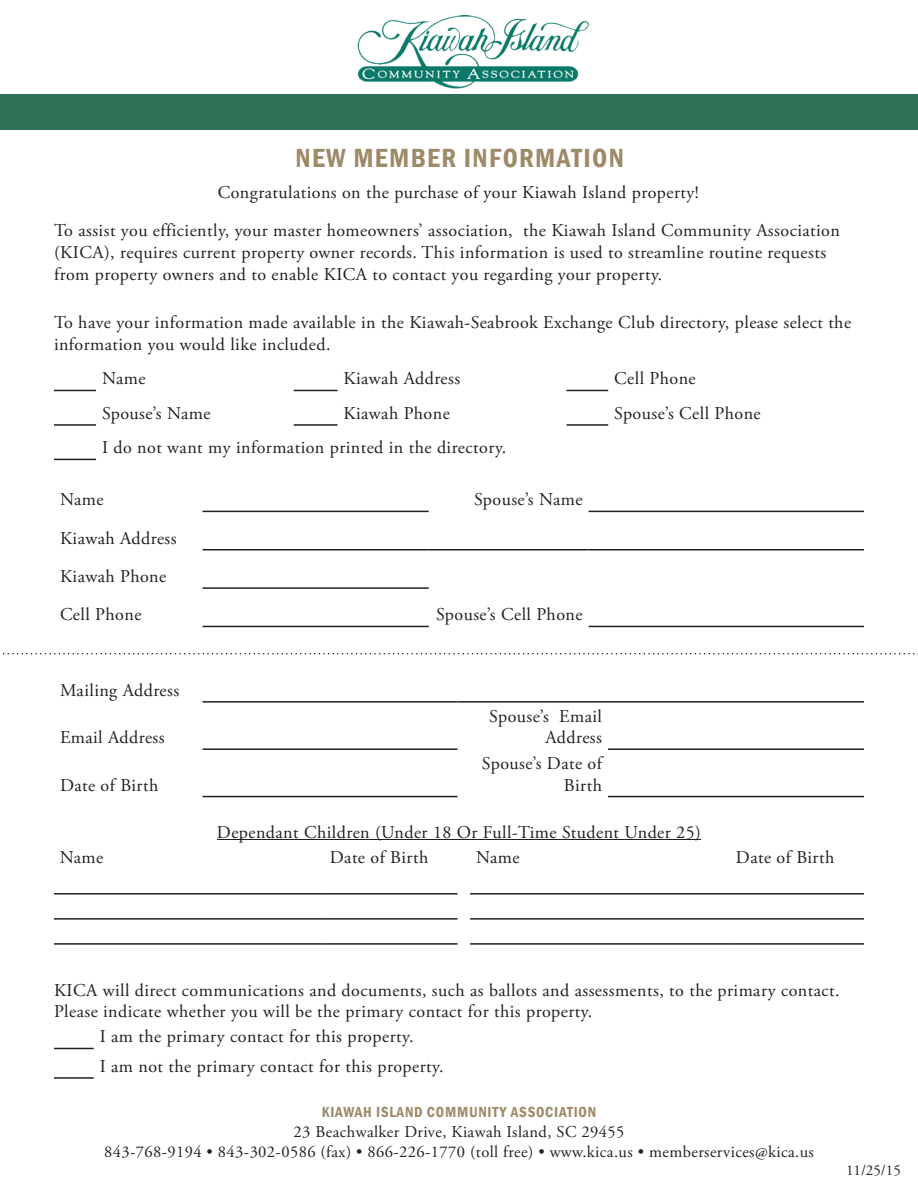
<style>
.page{position:relative;width:918px;height:1188px;background:#fff}
.page>*{position:absolute;margin:0;border:0;box-sizing:border-box;transform-origin:0 0}
.t1{font:600 condensed 27px "Franklin Gothic";letter-spacing:.05em;color:#9e8a69}
.t2{font:18px/21.6px "Adobe Garamond Pro";letter-spacing:.025em;color:#231f20}
.t3{font:16.5px "Adobe Garamond Pro";letter-spacing:.025em;color:#231f20}
.t4{font:600 condensed 15px "Franklin Gothic";letter-spacing:.05em;color:#9e8a69}
.t5{font:15px "Adobe Garamond Pro";color:#231f20}
</style>
<div class="page">
<div style="left:0;top:94px;width:918px;height:36px;background:#2e6f55"></div>
<img style="left:357px;top:15px;width:232px;height:74px">
<hr style="left:202px;top:511px;width:227px;height:1px;background:#231f20">
<hr style="left:589px;top:511px;width:275px;height:1px;background:#231f20">
<hr style="left:202px;top:549px;width:227px;height:1px;background:#231f20">
<hr style="left:202px;top:587px;width:227px;height:2px;background:#231f20">
<hr style="left:202px;top:626px;width:227px;height:1px;background:#231f20">
<hr style="left:589px;top:626px;width:275px;height:1px;background:#231f20">
<hr style="left:429px;top:549px;width:160px;height:1px;background:#231f20">
<hr style="left:589px;top:549px;width:275px;height:1px;background:#231f20">
<svg style="left:3px;top:653px;width:915px;height:1px"></svg>
<hr style="left:202px;top:701px;width:256px;height:2px;background:#231f20">
<hr style="left:202px;top:748px;width:256px;height:2px;background:#231f20">
<hr style="left:202px;top:796px;width:256px;height:1px;background:#231f20">
<hr style="left:608px;top:701px;width:256px;height:2px;background:#231f20">
<hr style="left:608px;top:748px;width:256px;height:2px;background:#231f20">
<hr style="left:608px;top:796px;width:256px;height:1px;background:#231f20">
<hr style="left:458px;top:701px;width:150px;height:2px;background:#231f20">
<hr style="left:54px;top:893px;width:270px;height:2px;background:#231f20">
<hr style="left:324px;top:893px;width:134px;height:2px;background:#231f20">
<hr style="left:470px;top:893px;width:260px;height:2px;background:#231f20">
<hr style="left:730px;top:893px;width:134px;height:2px;background:#231f20">
<hr style="left:54px;top:918px;width:270px;height:2px;background:#231f20">
<hr style="left:324px;top:918px;width:134px;height:2px;background:#231f20">
<hr style="left:470px;top:918px;width:260px;height:2px;background:#231f20">
<hr style="left:730px;top:918px;width:134px;height:2px;background:#231f20">
<hr style="left:54px;top:943px;width:270px;height:2px;background:#231f20">
<hr style="left:324px;top:943px;width:134px;height:2px;background:#231f20">
<hr style="left:470px;top:943px;width:260px;height:2px;background:#231f20">
<hr style="left:730px;top:943px;width:134px;height:2px;background:#231f20">
<hr style="left:217px;top:839px;width:484px;height:1px;background:#231f20">
<hr style="left:294px;top:390px;width:44px;height:1px;background:#231f20">
<hr style="left:567px;top:390px;width:41px;height:1px;background:#231f20">
<hr style="left:294px;top:424px;width:44px;height:2px;background:#231f20">
<hr style="left:567px;top:424px;width:41px;height:2px;background:#231f20">
<hr style="left:54px;top:390px;width:42px;height:1px;background:#231f20">
<hr style="left:54px;top:424px;width:42px;height:2px;background:#231f20">
<hr style="left:54px;top:459px;width:42px;height:1px;background:#231f20">
<hr style="left:54px;top:1048px;width:40px;height:1px;background:#231f20">
<hr style="left:54px;top:1077px;width:40px;height:2px;background:#231f20">
<p class="t1" style="left:296px;top:140px;width:330px">NEW MEMBER INFORMATION</p>
<p class="t2" style="left:218px;top:182px;width:483px">Congratulations on the purchase of your Kiawah Island property!</p>
<p class="t2" style="left:54px;top:221px;width:787px">To assist you efficiently, your master homeowners’ association, the Kiawah Island Community Association (KICA), requires current property owner records. This information is used to streamline routine requests from property owners and to enable KICA to contact you regarding your property.</p>
<p class="t2" style="left:54px;top:313px;width:799px">To have your information made available in the Kiawah-Seabrook Exchange Club directory, please select the information you would like included.</p>
<p class="t2" style="left:102px;top:369px;width:45px">Name</p>
<p class="t2" style="left:344px;top:369px;width:118px">Kiawah Address</p>
<p class="t2" style="left:614px;top:369px;width:83px">Cell Phone</p>
<p class="t2" style="left:102px;top:403px;width:110px">Spouse’s Name</p>
<p class="t2" style="left:344px;top:403px;width:108px">Kiawah Phone</p>
<p class="t2" style="left:614px;top:403px;width:148px">Spouse’s Cell Phone</p>
<p class="t2" style="left:102px;top:438px;width:406px">I do not want my information printed in the directory.</p>
<p class="t2" style="left:60px;top:490px;width:45px">Name</p>
<p class="t2" style="left:474px;top:490px;width:110px">Spouse’s Name</p>
<p class="t2" style="left:60px;top:528px;width:118px">Kiawah Address</p>
<p class="t2" style="left:60px;top:566px;width:108px">Kiawah Phone</p>
<p class="t2" style="left:60px;top:605px;width:83px">Cell Phone</p>
<p class="t2" style="left:436px;top:605px;width:148px">Spouse’s Cell Phone</p>
<p class="t2" style="left:60px;top:680px;width:121px">Mailing Address</p>
<p class="t2" style="left:60px;top:727px;width:106px">Email Address</p>
<p class="t2" style="left:60px;top:775px;width:100px">Date of Birth</p>
<p class="t2" style="left:489px;top:706px;width:114px;text-align:right">Spouse’s Email<br>Address</p>
<p class="t2" style="left:482px;top:753px;width:122px;text-align:right">Spouse’s Date of<br>Birth</p>
<p class="t2" style="left:217px;top:822px;width:485px">Dependant Children (Under 18 Or Full-Time Student Under 25)</p>
<p class="t2" style="left:60px;top:847px;width:45px">Name</p>
<p class="t2" style="left:330px;top:847px;width:100px">Date of Birth</p>
<p class="t2" style="left:476px;top:847px;width:45px">Name</p>
<p class="t2" style="left:736px;top:847px;width:100px">Date of Birth</p>
<p class="t2" style="left:54px;top:980px;width:787px">KICA will direct communications and documents, such as ballots and assessments, to the primary contact.<br>Please indicate whether you will be the primary contact for this property.</p>
<p class="t2" style="left:100px;top:1027px;width:315px">I am the primary contact for this property.</p>
<p class="t2" style="left:100px;top:1056px;width:345px">I am not the primary contact for this property.</p>
<p class="t4" style="left:322px;top:1102px;width:276px">KIAWAH ISLAND COMMUNITY ASSOCIATION</p>
<p class="t3" style="left:294px;top:1122px;width:332px">23 Beachwalker Drive, Kiawah Island, SC 29455</p>
<p class="t3" style="left:104px;top:1142px;width:711px">843-768-9194 • 843-302-0586 (fax) • 866-226-1770 (toll free) • www.kica.us • memberservices@kica.us</p>
<p class="t5" style="left:846px;top:1161px;width:56px">11/25/15</p>
</div>
